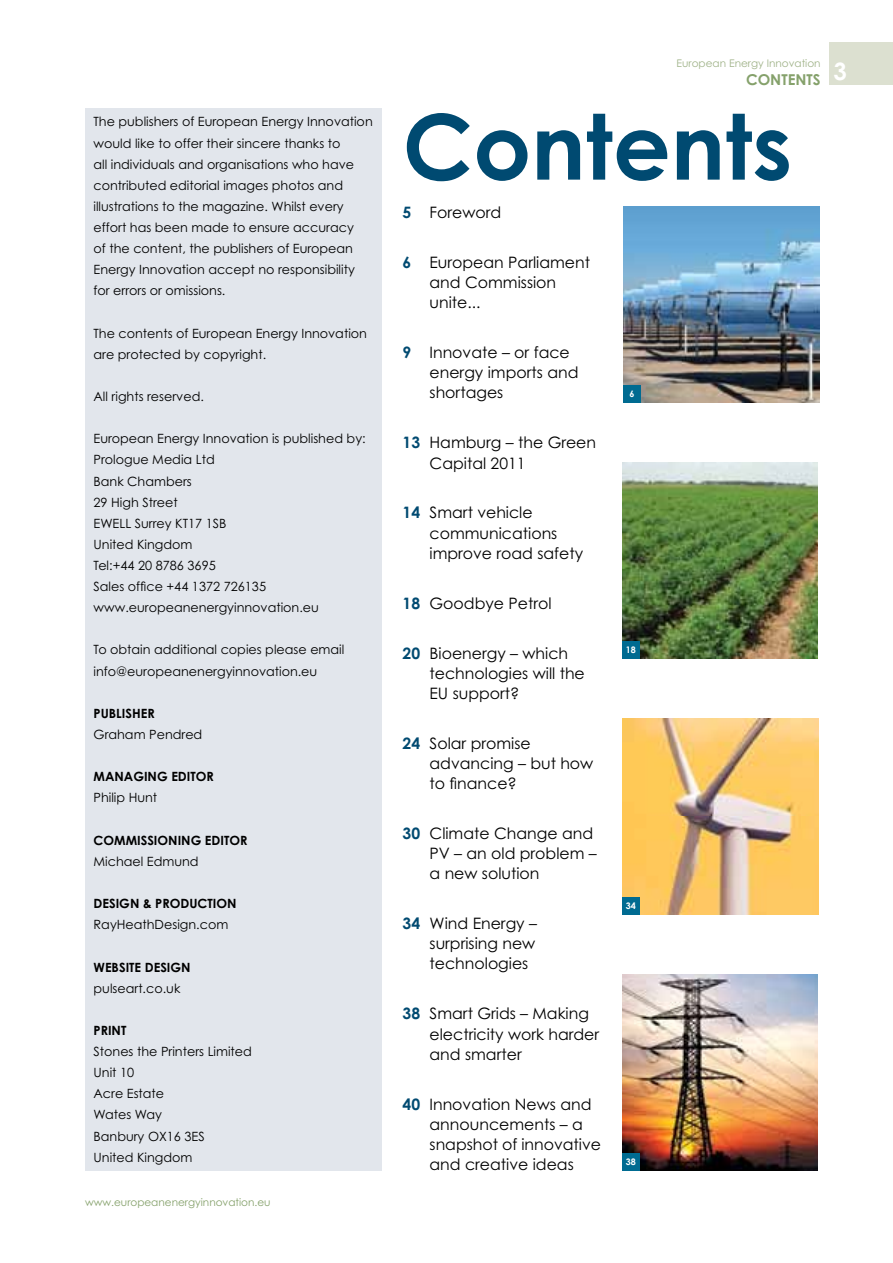
<style>
.page{position:relative;width:893px;height:1263px;background:#fff}
.page>*{position:absolute;margin:0;border:0;box-sizing:border-box;transform-origin:0 0}
.t1{font:700 90.6px "Century Gothic";color:#004a71}
.t2{font:700 24px "Century Gothic";color:#fff}
.t3{font:15.75px/20.1px "Century Gothic";color:#000}
.t4{font:700 15px "Century Gothic";color:#85a16b}
.t5{font:12.75px/21.1px "Century Gothic";color:#000}
.t6{font:700 12.75px "Century Gothic";color:#000}
.t7{font:10.5px "Century Gothic";color:#85a16b}
.t8{font:10.5px "Century Gothic";color:#a0b389}
.t9{font:700 9px "Century Gothic";color:#fff}
.s1{font-weight:700;color:#004a71}
</style>
<div class="page">
<div style="left:829px;top:43px;width:64px;height:42px;background:#dce0d0"></div>
<div style="left:85px;top:108px;width:296px;height:1062px;background:#e2e6ec"></div>
<img style="left:624px;top:207px;width:195px;height:196px">
<img style="left:622px;top:463px;width:196px;height:195px">
<img style="left:622px;top:718px;width:196px;height:196px">
<img style="left:622px;top:974px;width:196px;height:196px">
<div style="left:624px;top:386px;width:17px;height:17px;background:#006b91"></div>
<div style="left:622px;top:641px;width:17px;height:17px;background:#006b91"></div>
<div style="left:622px;top:897px;width:17px;height:17px;background:#006b91"></div>
<div style="left:622px;top:1153px;width:17px;height:17px;background:#006b91"></div>
<p class="t5" style="left:94px;top:111px;width:281px">The publishers of European Energy Innovation would like to offer their sincere thanks to<br>all individuals and organisations who have contributed editorial images photos and illustrations to the magazine. Whilst every effort has been made to ensure accuracy<br>of the content, the publishers of European Energy Innovation accept no responsibility for errors or omissions.</p>
<p class="t5" style="left:94px;top:322px;width:275px">The contents of European Energy Innovation are protected by copyright.</p>
<p class="t5" style="left:94px;top:386px;width:112px">All rights reserved.</p>
<p class="t5" style="left:94px;top:428px;width:274px">European Energy Innovation is published by:<br>Prologue Media Ltd<br>Bank Chambers<br>29 High Street<br>EWELL Surrey KT17 1SB<br>United Kingdom<br>Tel:+44 20 8786 3695<br>Sales office +44 1372 726135 www.europeanenergyinnovation.eu</p>
<p class="t5" style="left:94px;top:639px;width:252px">To obtain additional copies please email info@europeanenergyinnovation.eu</p>
<p class="t6" style="left:94px;top:705px;width:63px">PUBLISHER</p>
<p class="t5" style="left:94px;top:723px;width:110px">Graham Pendred</p>
<p class="t6" style="left:94px;top:769px;width:122px">MANAGING EDITOR</p>
<p class="t5" style="left:94px;top:787px;width:65px">Philip Hunt</p>
<p class="t6" style="left:94px;top:832px;width:156px">COMMISSIONING EDITOR</p>
<p class="t5" style="left:94px;top:850px;width:107px">Michael Edmund</p>
<p class="t6" style="left:94px;top:895px;width:145px">DESIGN &amp; PRODUCTION</p>
<p class="t5" style="left:94px;top:914px;width:136px">RayHeathDesign.com</p>
<p class="t6" style="left:94px;top:959px;width:99px">WEBSITE DESIGN</p>
<p class="t5" style="left:94px;top:977px;width:88px">pulseart.co.uk</p>
<p class="t6" style="left:94px;top:1022px;width:34px">PRINT</p>
<p class="t5" style="left:94px;top:1041px;width:160px">Stones the Printers Limited<br>Unit 10<br>Acre Estate<br>Wates Way<br>Banbury OX16 3ES<br>United Kingdom</p>
<p class="t7" style="left:85px;top:1196px;width:187px">www.europeanenergyinnovation.eu</p>
<p class="t8" style="left:677px;top:57px;width:146px">European Energy Innovation</p>
<p class="t4" style="left:746px;top:70px;width:76px">CONTENTS</p>
<h1 class="t1" style="left:403px;top:90px;width:391px">Contents</h1>
<p class="t3" style="left:403px;top:202px;width:100px"><span class="s1">5</span> Foreword</p>
<p class="t3" style="left:430px;top:252px;width:162px;text-indent:-27px"><span class="s1">6</span> European Parliament and Commission unite...</p>
<p class="t3" style="left:430px;top:342px;width:150px;text-indent:-27px"><span class="s1">9</span> Innovate – or face energy imports and shortages</p>
<p class="t3" style="left:430px;top:432px;width:168px;text-indent:-27px"><span class="s1">13</span> Hamburg – the Green<br>Capital 2011</p>
<p class="t3" style="left:430px;top:502px;width:155px;text-indent:-27px"><span class="s1">14</span> Smart vehicle communications improve road safety</p>
<p class="t3" style="left:403px;top:593px;width:150px"><span class="s1">18</span> Goodbye Petrol</p>
<p class="t3" style="left:430px;top:643px;width:157px;text-indent:-27px"><span class="s1">20</span> Bioenergy – which technologies will the<br>EU support?</p>
<p class="t3" style="left:430px;top:733px;width:165px;text-indent:-27px"><span class="s1">24</span> Solar promise advancing – but how to finance?</p>
<p class="t3" style="left:430px;top:823px;width:169px;text-indent:-27px"><span class="s1">30</span> Climate Change and<br>PV – an old problem – a new solution</p>
<p class="t3" style="left:430px;top:913px;width:109px;text-align:justify;text-indent:-27px"><span class="s1">34</span> Wind Energy – surprising new technologies</p>
<p class="t3" style="left:430px;top:1003px;width:171px;text-indent:-27px"><span class="s1">38</span> Smart Grids – Making electricity work harder and smarter</p>
<p class="t3" style="left:430px;top:1094px;width:173px;text-indent:-27px"><span class="s1">40</span> Innovation News and announcements – a snapshot of innovative and creative ideas</p>
<p class="t9" style="left:630px;top:388px;width:7px">6</p>
<p class="t9" style="left:626px;top:644px;width:12px">18</p>
<p class="t9" style="left:626px;top:900px;width:12px">34</p>
<p class="t9" style="left:626px;top:1156px;width:12px">38</p>
<h2 class="t2" style="left:833px;top:56px;width:15px">3</h2>
</div>
